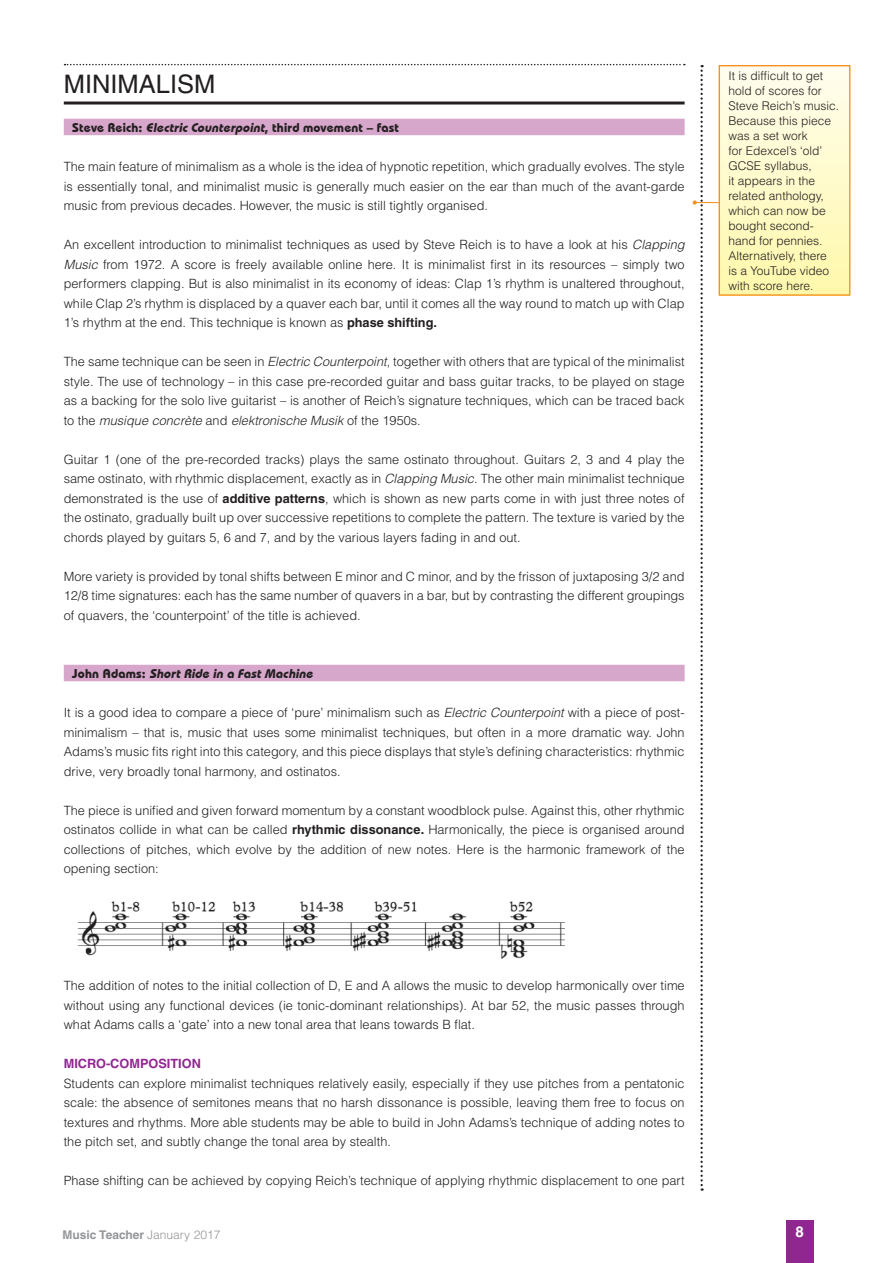
<style>
.page{position:relative;width:893px;height:1263px;background:#fff}
.page>*{position:absolute;margin:0;border:0;box-sizing:border-box;transform-origin:0 0}
.A_Heading{font:25.5px "Helvetica";color:#231f20}
.t1{font:700 15px "Helvetica";color:#fff}
.Body_Text{font:300 12.75px/19.5px "Helvetica";color:#231f20;text-align:justify}
.B_Heading{font:700 12.75px "Bauhaus IT Cby BT";letter-spacing:.015em;color:#231f20}
.B_Heading-2{font:italic 700 12.75px "Bauhaus IT Cby BT";color:#231f20}
.C_Heading{font:700 12.75px "Helvetica";color:#90268f}
.t2{font:300 12px/15px "Helvetica";color:#231f20}
.t3{font:700 12px "Helvetica";color:#939598}
.s1{font-style:italic}
.s2{font-weight:700}
.s3{font-style:normal}
.s4{font-weight:300}
</style>
<div class="page">
<div style="left:786px;top:1220px;width:27px;height:43px;background:#90268f"></div>
<svg style="left:65px;top:64px;width:620px;height:1px"></svg>
<hr style="left:64px;top:102px;width:621px;height:3px;background:#231f20">
<div style="left:64px;top:119px;width:621px;height:16px;background:#d7a6cb"></div>
<div style="left:64px;top:665px;width:621px;height:16px;background:#d7a6cb"></div>
<svg style="left:692px;top:65px;width:27px;height:1126px"></svg>
<div style="left:719px;top:66px;width:131px;height:229px;background:linear-gradient(to bottom,#fffdee,#fff8aa)"></div>
<div style="left:719px;top:65px;width:131px;height:231px;border:1px solid #f6911e"></div>
<img style="left:77px;top:901px;width:488px;height:58px">
<p class="A_Heading" style="left:64px;top:69px;width:153px">MINIMALISM</p>
<p class="B_Heading" style="left:72px;top:120px;width:328px">Steve Reich: <span class="s1">Electric Counterpoint</span>, third movement – fast</p>
<p class="Body_Text" style="left:64px;top:156px;width:622px">The main feature of minimalism as a whole is the idea of hypnotic repetition, which gradually evolves. The style is essentially tonal, and minimalist music is generally much easier on the ear than much of the avant-garde music from previous decades. However, the music is still tightly organised.</p>
<p class="Body_Text" style="left:64px;top:234px;width:622px">An excellent introduction to minimalist techniques as used by Steve Reich is to have a look at his <span class="s1">Clapping Music</span> from 1972. A score is freely available online here. It is minimalist first in its resources – simply two performers clapping. But is also minimalist in its economy of ideas: Clap 1’s rhythm is unaltered throughout, while Clap 2’s rhythm is displaced by a quaver each bar, until it comes all the way round to match up with Clap 1’s rhythm at the end. This technique is known as <span class="s2">phase shifting.</span></p>
<p class="Body_Text" style="left:64px;top:351px;width:622px">The same technique can be seen in <span class="s1">Electric Counterpoint</span>, together with others that are typical of the minimalist style. The use of technology – in this case pre-recorded guitar and bass guitar tracks, to be played on stage as a backing for the solo live guitarist – is another of Reich’s signature techniques, which can be traced back to the <span class="s1">musique concrète</span> and <span class="s1">elektronische Musik</span> of the 1950s.</p>
<p class="Body_Text" style="left:64px;top:449px;width:622px">Guitar 1 (one of the pre-recorded tracks) plays the same ostinato throughout. Guitars 2, 3 and 4 play the same ostinato, with rhythmic displacement, exactly as in <span class="s1">Clapping Music</span>. The other main minimalist technique demonstrated is the use of <span class="s2">additive patterns</span>, which is shown as new parts come in with just three notes of the ostinato, gradually built up over successive repetitions to complete the pattern. The texture is varied by the chords played by guitars 5, 6 and 7, and by the various layers fading in and out.</p>
<p class="Body_Text" style="left:64px;top:566px;width:622px">More variety is provided by tonal shifts between E minor and C minor, and by the frisson of juxtaposing 3/2 and 12/8 time signatures: each has the same number of quavers in a bar, but by contrasting the different groupings of quavers, the ‘counterpoint’ of the title is achieved.</p>
<p class="B_Heading-2" style="left:72px;top:666px;width:245px"><span class="s3">J o h n A d a m s :</span> Short Ride in a Fast Machine</p>
<p class="Body_Text" style="left:64px;top:702px;width:622px">It is a good idea to compare a piece of ‘pure’ minimalism such as <span class="s1">Electric Counterpoint</span> with a piece of post&shy;minimalism – that is, music that uses some minimalist techniques, but often in a more dramatic way. John Adams’s music fits right into this category, and this piece displays that style’s defining characteristics: rhythmic drive, very broadly tonal harmony, and ostinatos.</p>
<p class="Body_Text" style="left:64px;top:800px;width:622px">The piece is unified and given forward momentum by a constant woodblock pulse. Against this, other rhythmic ostinatos collide in what can be called <span class="s2">rhythmic dissonance.</span> Harmonically, the piece is organised around collections of pitches, which evolve by the addition of new notes. Here is the harmonic framework of the opening section:</p>
<p class="Body_Text" style="left:64px;top:975px;width:622px">The addition of notes to the initial collection of D, E and A allows the music to develop harmonically over time without using any functional devices (ie tonic-dominant relationships). At bar 52, the music passes through what Adams calls a ‘gate’ into a new tonal area that leans towards B flat.</p>
<p class="C_Heading" style="left:64px;top:1056px;width:139px">MICRO-COMPOSITION</p>
<p class="Body_Text" style="left:64px;top:1073px;width:622px">Students can explore minimalist techniques relatively easily, especially if they use pitches from a pentatonic scale: the absence of semitones means that no harsh dissonance is possible, leaving them free to focus on textures and rhythms. More able students may be able to build in John Adams’s technique of adding notes to the pitch set, and subtly change the tonal area by stealth.</p>
<p class="Body_Text" style="left:64px;top:1170px;width:622px">Phase shifting can be achieved by copying Reich’s technique of applying rhythmic displacement to one part</p>
<p class="t2" style="left:728px;top:68px;width:112px">It is difficult to get hold of scores for<br>Steve Reich’s music.<br>Because this piece was a set work<br>for Edexcel’s ‘old’<br>GCSE syllabus,<br>it appears in the related anthology, which can now be bought second&shy;hand for pennies.<br>Alternatively, there<br>is a YouTube video with score here.</p>
<p class="t3" style="left:63px;top:1227px;width:159px">Music Teacher <span class="s4">January 2017</span></p>
<p class="t1" style="left:795px;top:1222px;width:10px">8</p>
</div>
